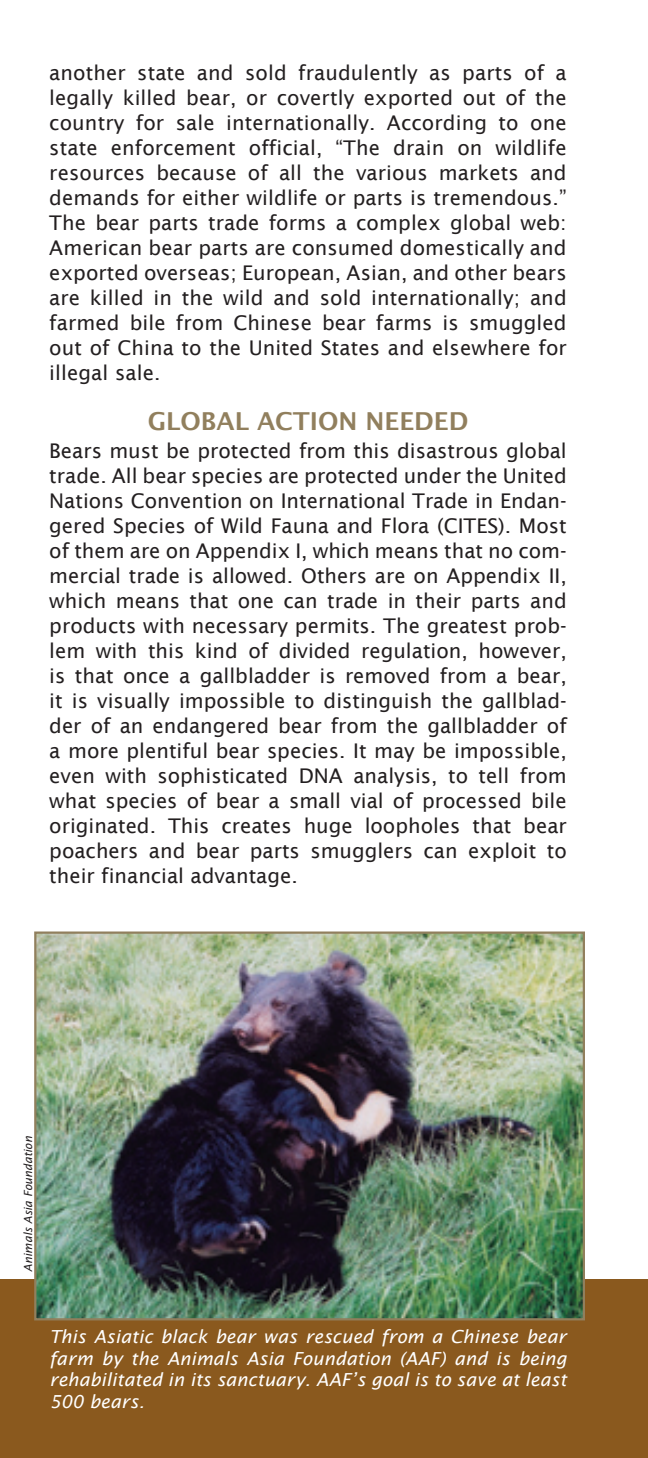
<style>
.page{position:relative;width:648px;height:1458px;background:#fff}
.page>*{position:absolute;margin:0;border:0;box-sizing:border-box;transform-origin:0 0}
.Heading_4{font:600 24.75px "Lucida Sans";color:#917f5d}
.Body_Text{font:20.25px/25px "Lucida Sans";color:#231f20;text-align:justify}
.Body_Text_2{font:italic 18px/21.6px "Lucida Sans";letter-spacing:.005em;color:#fff;text-align:justify}
.Body_Text_2-2{font:italic 11.25px "Lucida Sans";color:#231f20}
</style>
<div class="page">
<div style="left:0;top:1280px;width:648px;height:178px;background:#8a591e"></div>
<img style="left:37px;top:935px;width:545px;height:382px">
<div style="left:34px;top:932px;width:551px;height:388px;border:2px solid #917f5d"></div>
<p class="Body_Text" style="left:49px;top:61px;width:519px">another state and sold fraudulently as parts of a legally killed bear, or covertly exported out of the country for sale internationally. According to one state enforcement official, “The drain on wildlife resources because of all the various markets and demands for either wildlife or parts is tremendous.” The bear parts trade forms a complex global web:<br>American bear parts are consumed domestically and exported overseas; European, Asian, and other bears are killed in the wild and sold internationally; and farmed bile from Chinese bear farms is smuggled out of China to the United States and elsewhere for illegal sale.</p>
<p class="Heading_4" style="left:148px;top:407px;width:322px">GLOBAL ACTION NEEDED</p>
<p class="Body_Text" style="left:49px;top:439px;width:519px">Bears must be protected from this disastrous global trade. All bear species are protected under the United Nations Convention on International Trade in Endan&shy;gered Species of Wild Fauna and Flora (CITES). Most of them are on Appendix I, which means that no com&shy;mercial trade is allowed. Others are on Appendix II, which means that one can trade in their parts and products with necessary permits. The greatest prob&shy;lem with this kind of divided regulation, however, is that once a gallbladder is removed from a bear, it is visually impossible to distinguish the gallblad&shy;der of an endangered bear from the gallbladder of a more plentiful bear species. It may be impossible, even with sophisticated DNA analysis, to tell from what species of bear a small vial of processed bile originated. This creates huge loopholes that bear poachers and bear parts smugglers can exploit to their financial advantage.</p>
<p class="Body_Text_2-2" style="left:22px;top:1272px;width:137px;rotate:-90deg">Animals Asia Foundation</p>
<p class="Body_Text_2" style="left:49px;top:1326px;width:519px">This Asiatic black bear was rescued from a Chinese bear farm by the Animals Asia Foundation (AAF) and is being rehabilitated in its sanctuary. AAF’s goal is to save at least 500 bears.</p>
</div>
